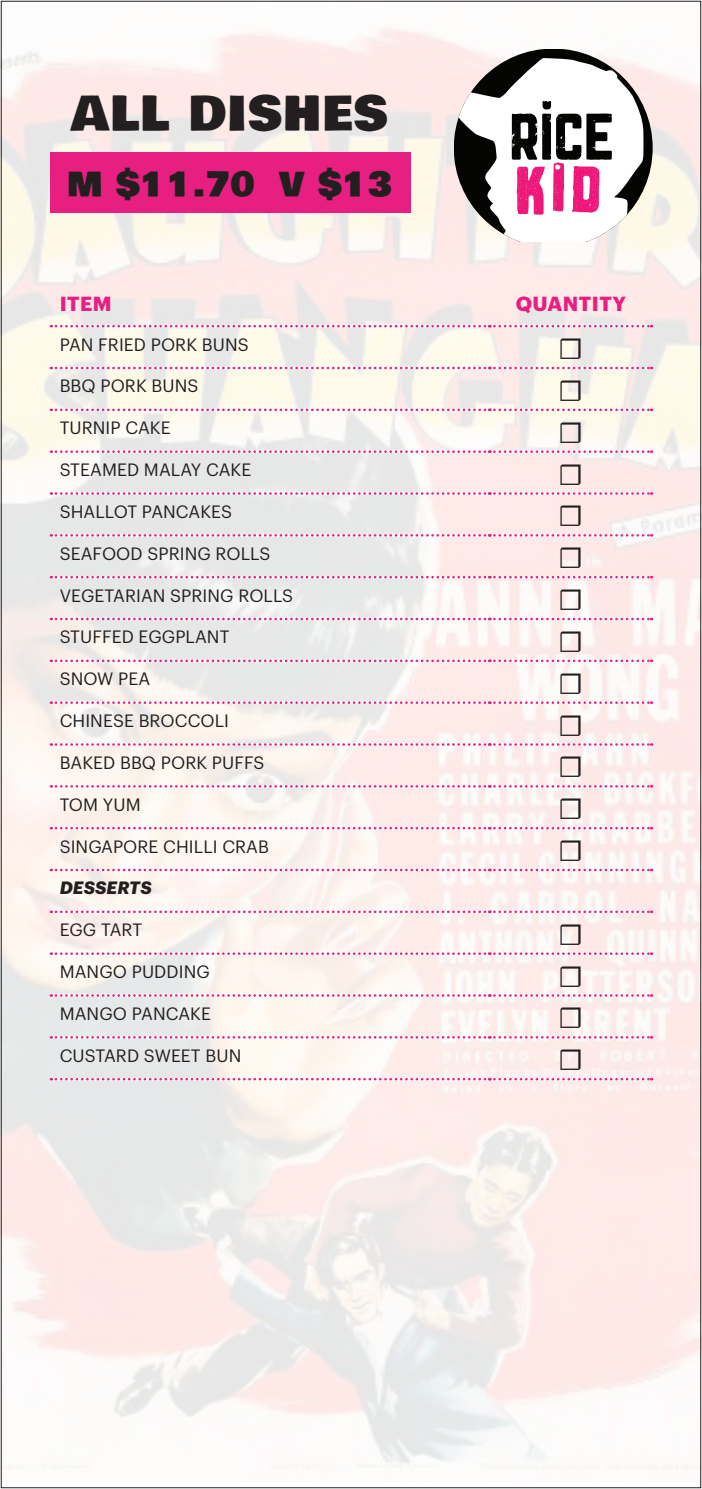
<style>
.page{position:relative;width:702px;height:1489px;background:#fff}
.page>*{position:absolute;margin:0;border:0;box-sizing:border-box;transform-origin:0 0}
.t1{font:74.75px "Ballers Delight";color:#ee177a;scale:.95 1}
.Meal_Note{font:46.75px "Bowlby One";letter-spacing:.03em;color:#231f20}
.Meal_Note-2{font:33px "Bowlby One";color:#231f20}
.t2{font:30px "Minion Pro";color:#231f20}
.Meal_Note-3{font:700 20px "Graphik";letter-spacing:.025em;color:#e71f81}
.t3{font:17.5px "Graphik";letter-spacing:.005em;color:#231f20}
.t4{font:italic 700 17.5px "Graphik";letter-spacing:.005em;color:#231f20}
</style>
<div class="page">
<img style="left:0;top:0;width:702px;height:1481px">
<svg style="left:454px;top:50px;width:198px;height:191px"></svg>
<div style="left:50px;top:152px;width:360px;height:61px;background:#e71f81"></div>
<svg style="left:51px;top:325px;width:601px;height:2px"></svg>
<svg style="left:51px;top:367px;width:601px;height:2px"></svg>
<svg style="left:51px;top:408px;width:601px;height:3px"></svg>
<svg style="left:51px;top:450px;width:601px;height:3px"></svg>
<svg style="left:51px;top:492px;width:601px;height:3px"></svg>
<svg style="left:51px;top:534px;width:601px;height:2px"></svg>
<svg style="left:51px;top:576px;width:601px;height:2px"></svg>
<svg style="left:51px;top:617px;width:601px;height:3px"></svg>
<svg style="left:51px;top:659px;width:601px;height:3px"></svg>
<svg style="left:51px;top:701px;width:601px;height:3px"></svg>
<svg style="left:51px;top:743px;width:601px;height:2px"></svg>
<svg style="left:51px;top:785px;width:601px;height:2px"></svg>
<svg style="left:51px;top:826px;width:601px;height:3px"></svg>
<svg style="left:51px;top:868px;width:601px;height:3px"></svg>
<svg style="left:51px;top:910px;width:601px;height:3px"></svg>
<svg style="left:51px;top:952px;width:601px;height:2px"></svg>
<svg style="left:51px;top:994px;width:601px;height:2px"></svg>
<svg style="left:51px;top:1036px;width:601px;height:2px"></svg>
<svg style="left:51px;top:1077px;width:601px;height:3px"></svg>
<p class="Meal_Note" style="left:71px;top:78px;width:318px">ALL DISHES</p>
<p class="Meal_Note-2" style="left:67px;top:159px;width:326px">M $11.70 V $13</p>
<p class="t1" style="left:512px;top:145px;width:98px">Kid</p>
<p class="Meal_Note-3" style="left:60px;top:288px;width:53px">ITEM</p>
<p class="Meal_Note-3" style="left:515px;top:288px;width:112px">QUANTITY</p>
<p class="t3" style="left:60px;top:331px;width:191px">PAN FRIED PORK BUNS</p>
<p class="t2" style="left:558px;top:328px;width:27px">☐</p>
<p class="t3" style="left:60px;top:373px;width:140px">BBQ PORK BUNS</p>
<p class="t2" style="left:558px;top:370px;width:27px">☐</p>
<p class="t3" style="left:60px;top:414px;width:112px">TURNIP CAKE</p>
<p class="t2" style="left:558px;top:412px;width:27px">☐</p>
<p class="t3" style="left:60px;top:456px;width:193px">STEAMED MALAY CAKE</p>
<p class="t2" style="left:558px;top:454px;width:27px">☐</p>
<p class="t3" style="left:60px;top:498px;width:174px">SHALLOT PANCAKES</p>
<p class="t2" style="left:558px;top:495px;width:27px">☐</p>
<p class="t3" style="left:60px;top:540px;width:212px">SEAFOOD SPRING ROLLS</p>
<p class="t2" style="left:558px;top:537px;width:27px">☐</p>
<p class="t3" style="left:60px;top:582px;width:235px">VEGETARIAN SPRING ROLLS</p>
<p class="t2" style="left:558px;top:579px;width:27px">☐</p>
<p class="t3" style="left:60px;top:624px;width:171px">STUFFED EGGPLANT</p>
<p class="t2" style="left:558px;top:621px;width:27px">☐</p>
<p class="t3" style="left:60px;top:665px;width:92px">SNOW PEA</p>
<p class="t2" style="left:558px;top:663px;width:27px">☐</p>
<p class="t3" style="left:60px;top:707px;width:171px">CHINESE BROCCOLI</p>
<p class="t2" style="left:558px;top:704px;width:27px">☐</p>
<p class="t3" style="left:60px;top:749px;width:206px">BAKED BBQ PORK PUFFS</p>
<p class="t2" style="left:558px;top:746px;width:27px">☐</p>
<p class="t3" style="left:60px;top:791px;width:82px">TOM YUM</p>
<p class="t2" style="left:558px;top:788px;width:27px">☐</p>
<p class="t3" style="left:60px;top:833px;width:211px">SINGAPORE CHILLI CRAB</p>
<p class="t2" style="left:558px;top:830px;width:27px">☐</p>
<p class="t4" style="left:60px;top:874px;width:93px">DESSERTS</p>
<p class="t3" style="left:60px;top:916px;width:84px">EGG TART</p>
<p class="t2" style="left:558px;top:913px;width:27px">☐</p>
<p class="t3" style="left:60px;top:958px;width:152px">MANGO PUDDING</p>
<p class="t2" style="left:558px;top:955px;width:27px">☐</p>
<p class="t3" style="left:60px;top:1000px;width:153px">MANGO PANCAKE</p>
<p class="t2" style="left:558px;top:997px;width:27px">☐</p>
<p class="t3" style="left:60px;top:1042px;width:183px">CUSTARD SWEET BUN</p>
<p class="t2" style="left:558px;top:1039px;width:27px">☐</p>
</div>
